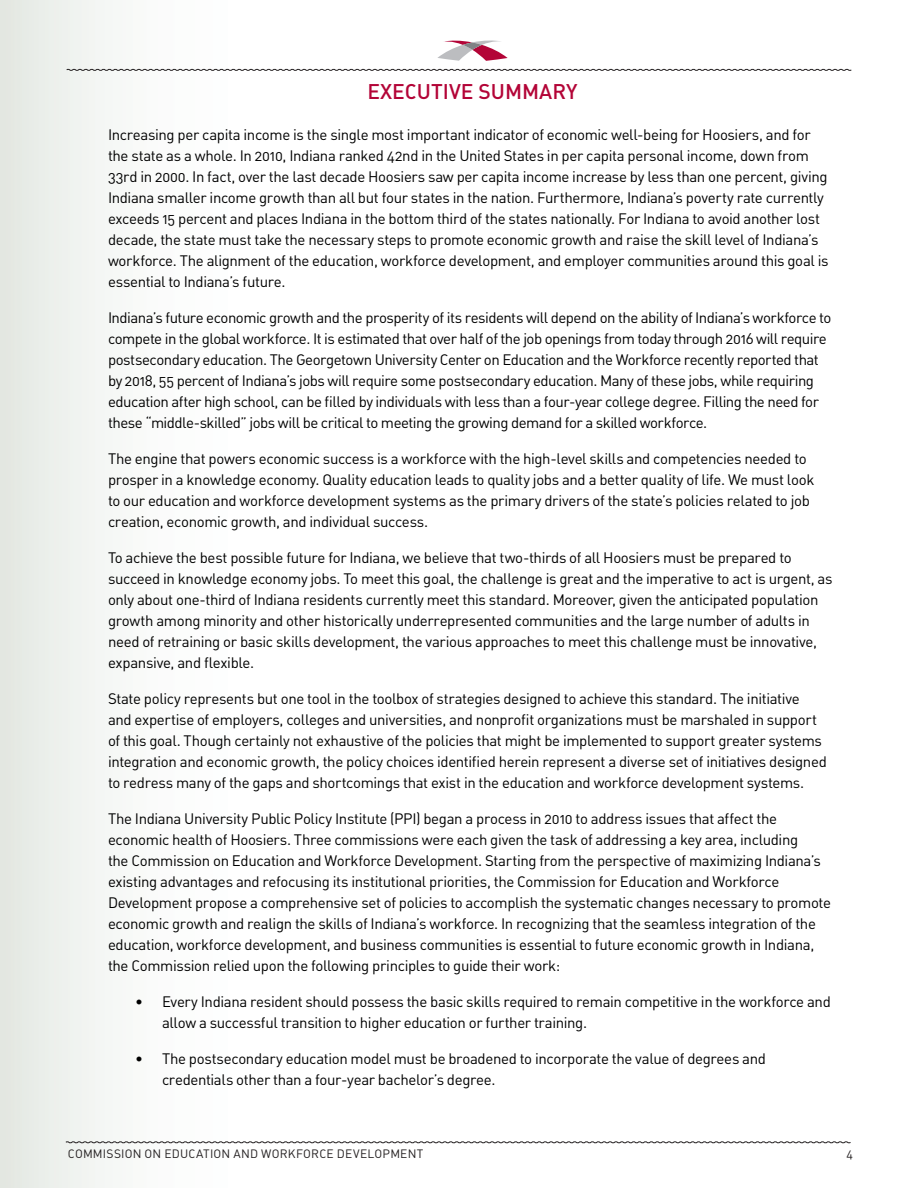
<style>
.page{position:relative;width:918px;height:1188px;background:#fff}
.page>*{position:absolute;margin:0;border:0;box-sizing:border-box;transform-origin:0 0}
.t1{font:21px "DIN Medium Alternate";color:#b30437}
.List_Paragraph{font:15px/21px "DIN Regular Alternate";letter-spacing:-.025em;color:#000}
.t2{font:12px "DIN Regular Alternate";letter-spacing:.015em;color:#231f20}
</style>
<div class="page">
<div style="left:0;top:0;width:289px;height:1188px;background:linear-gradient(to right,#e8ece7,#fff)"></div>
<svg style="left:65px;top:1141px;width:786px;height:3px"></svg>
<svg style="left:437px;top:40px;width:71px;height:21px"></svg>
<svg style="left:66px;top:69px;width:786px;height:2px;background:#888586"></svg>
<p class="t1" style="left:367px;top:78px;width:212px">EXECUTIVE SUMMARY</p>
<p class="List_Paragraph" style="left:108px;top:124px;width:722px">Increasing per capita income is the single most important indicator of economic well-being for Hoosiers, and for the state as a whole. In 2010, Indiana ranked 42nd in the United States in per capita personal income, down from 33rd in 2000. In fact, over the last decade Hoosiers saw per capita income increase by less than one percent, giving Indiana smaller income growth than all but four states in the nation. Furthermore, Indiana’s poverty rate currently exceeds 15 percent and places Indiana in the bottom third of the states nationally. For Indiana to avoid another lost decade, the state must take the necessary steps to promote economic growth and raise the skill level of Indiana’s workforce. The alignment of the education, workforce development, and employer communities around this goal is essential to Indiana’s future.</p>
<p class="List_Paragraph" style="left:108px;top:307px;width:725px">Indiana’s future economic growth and the prosperity of its residents will depend on the ability of Indiana’s workforce to compete in the global workforce. It is estimated that over half of the job openings from today through 2016 will require postsecondary education. The Georgetown University Center on Education and the Workforce recently reported that by 2018, 55 percent of Indiana’s jobs will require some postsecondary education. Many of these jobs, while requiring education after high school, can be filled by individuals with less than a four-year college degree. Filling the need for these “middle-skilled” jobs will be critical to meeting the growing demand for a skilled workforce.</p>
<p class="List_Paragraph" style="left:108px;top:448px;width:708px">The engine that powers economic success is a workforce with the high-level skills and competencies needed to prosper in a knowledge economy. Quality education leads to quality jobs and a better quality of life. We must look to our education and workforce development systems as the primary drivers of the state’s policies related to job creation, economic growth, and individual success.</p>
<p class="List_Paragraph" style="left:108px;top:547px;width:726px">To achieve the best possible future for Indiana, we believe that two-thirds of all Hoosiers must be prepared to succeed in knowledge economy jobs. To meet this goal, the challenge is great and the imperative to act is urgent, as only about one-third of Indiana residents currently meet this standard. Moreover, given the anticipated population growth among minority and other historically underrepresented communities and the large number of adults in need of retraining or basic skills development, the various approaches to meet this challenge must be innovative, expansive, and flexible.</p>
<p class="List_Paragraph" style="left:108px;top:688px;width:720px">State policy represents but one tool in the toolbox of strategies designed to achieve this standard. The initiative and expertise of employers, colleges and universities, and nonprofit organizations must be marshaled in support of this goal. Though certainly not exhaustive of the policies that might be implemented to support greater systems integration and economic growth, the policy choices identified herein represent a diverse set of initiatives designed to redress many of the gaps and shortcomings that exist in the education and workforce development systems.</p>
<p class="List_Paragraph" style="left:108px;top:808px;width:725px">The Indiana University Public Policy Institute (PPI) began a process in 2010 to address issues that affect the economic health of Hoosiers. Three commissions were each given the task of addressing a key area, including<br>the Commission on Education and Workforce Development. Starting from the perspective of maximizing Indiana’s existing advantages and refocusing its institutional priorities, the Commission for Education and Workforce Development propose a comprehensive set of policies to accomplish the systematic changes necessary to promote economic growth and realign the skills of Indiana’s workforce. In recognizing that the seamless integration of the education, workforce development, and business communities is essential to future economic growth in Indiana, the Commission relied upon the following principles to guide their work:</p>
<p class="List_Paragraph" style="left:162px;top:991px;width:670px;text-indent:-27px">• Every Indiana resident should possess the basic skills required to remain competitive in the workforce and allow a successful transition to higher education or further training.</p>
<p class="List_Paragraph" style="left:162px;top:1048px;width:606px;text-indent:-27px">• The postsecondary education model must be broadened to incorporate the value of degrees and credentials other than a four-year bachelor’s degree.</p>
<p class="t2" style="left:68px;top:1146px;width:357px">COMMISSION ON EDUCATION AND WORKFORCE DEVELOPMENT</p>
<p class="t2" style="left:846px;top:1146px;width:8px">4</p>
</div>
